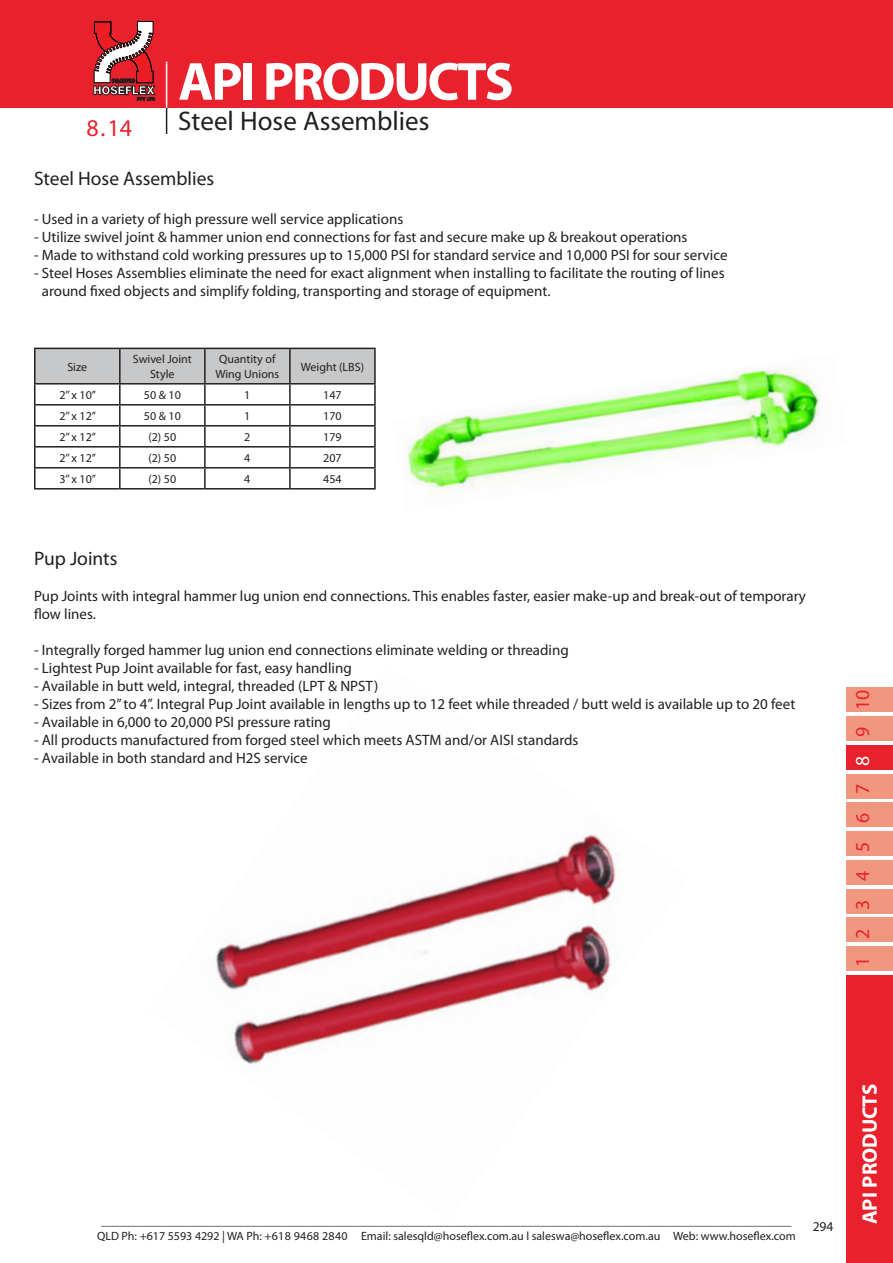
<style>
.page{position:relative;width:893px;height:1263px;background:#fff}
.page>*{position:absolute;margin:0;border:0;box-sizing:border-box;transform-origin:0 0}
.t1{font:700 54px "Myriad Pro";letter-spacing:-.045em;color:#fff}
.t2{font:27px "Myriad Pro";color:#231f20}
.t3{font:24px "Myriad Pro";color:#e8212c}
.t4{font:700 21px "Myriad Pro";color:#fff}
.t5{font:19.8px "Myriad Pro";color:#e8212c}
.t6{font:19.8px "Myriad Pro";color:#fff}
.t7{font:19.5px "Myriad Pro";color:#231f20}
.t8{font:15px/18px "Myriad Pro";color:#231f20}
.t9{font:13.5px "Myriad Pro";color:#231f20}
.t10{font:12px/14.4px "Myriad Pro";color:#231f20;text-align:center}
</style>
<div class="page">
<div style="left:0;top:0;width:893px;height:108px;background:#e8212c"></div>
<img style="left:215px;top:834px;width:401px;height:231px">
<div style="left:847px;top:918px;width:46px;height:24px;background:#f2977f"></div>
<svg style="left:166px;top:108px;width:1px;height:26px"></svg>
<hr style="left:166px;top:62px;width:1px;height:46px;background:#fff">
<div style="left:847px;top:976px;width:46px;height:287px;background:#e8212c"></div>
<div style="left:847px;top:889px;width:46px;height:24px;background:#f2977f"></div>
<div style="left:847px;top:947px;width:46px;height:24px;background:#f2977f"></div>
<div style="left:847px;top:832px;width:46px;height:24px;background:#f2977f"></div>
<div style="left:847px;top:860px;width:46px;height:24px;background:#f2977f"></div>
<div style="left:847px;top:774px;width:46px;height:24px;background:#f2977f"></div>
<div style="left:847px;top:803px;width:46px;height:24px;background:#f2977f"></div>
<div style="left:847px;top:746px;width:46px;height:24px;background:#e8212c"></div>
<svg style="left:94px;top:21px;width:61px;height:80px"></svg>
<img style="left:406px;top:368px;width:415px;height:129px">
<div style="left:36px;top:349px;width:338px;height:34px;background:#c7c8ca"></div>
<hr style="left:34px;top:348px;width:86px;height:1px;background:#231f20">
<hr style="left:34px;top:349px;width:2px;height:34px;background:#231f20">
<hr style="left:120px;top:348px;width:85px;height:1px;background:#231f20">
<hr style="left:119px;top:349px;width:2px;height:34px;background:#231f20">
<hr style="left:205px;top:348px;width:85px;height:1px;background:#231f20">
<hr style="left:204px;top:349px;width:2px;height:34px;background:#231f20">
<hr style="left:290px;top:348px;width:86px;height:1px;background:#231f20">
<hr style="left:289px;top:349px;width:2px;height:34px;background:#231f20">
<hr style="left:374px;top:349px;width:2px;height:34px;background:#231f20">
<hr style="left:34px;top:383px;width:86px;height:1px;background:#231f20">
<hr style="left:34px;top:384px;width:2px;height:20px;background:#231f20">
<hr style="left:120px;top:383px;width:85px;height:1px;background:#231f20">
<hr style="left:119px;top:384px;width:2px;height:20px;background:#231f20">
<hr style="left:205px;top:383px;width:85px;height:1px;background:#231f20">
<hr style="left:204px;top:384px;width:2px;height:20px;background:#231f20">
<hr style="left:290px;top:383px;width:86px;height:1px;background:#231f20">
<hr style="left:289px;top:384px;width:2px;height:20px;background:#231f20">
<hr style="left:374px;top:384px;width:2px;height:20px;background:#231f20">
<hr style="left:34px;top:404px;width:86px;height:1px;background:#231f20">
<hr style="left:34px;top:405px;width:2px;height:20px;background:#231f20">
<hr style="left:120px;top:404px;width:85px;height:1px;background:#231f20">
<hr style="left:119px;top:405px;width:2px;height:20px;background:#231f20">
<hr style="left:205px;top:404px;width:85px;height:1px;background:#231f20">
<hr style="left:204px;top:405px;width:2px;height:20px;background:#231f20">
<hr style="left:290px;top:404px;width:86px;height:1px;background:#231f20">
<hr style="left:289px;top:405px;width:2px;height:20px;background:#231f20">
<hr style="left:374px;top:405px;width:2px;height:20px;background:#231f20">
<hr style="left:34px;top:425px;width:86px;height:1px;background:#231f20">
<hr style="left:34px;top:426px;width:2px;height:20px;background:#231f20">
<hr style="left:120px;top:425px;width:85px;height:1px;background:#231f20">
<hr style="left:119px;top:426px;width:2px;height:20px;background:#231f20">
<hr style="left:205px;top:425px;width:85px;height:1px;background:#231f20">
<hr style="left:204px;top:426px;width:2px;height:20px;background:#231f20">
<hr style="left:290px;top:425px;width:86px;height:1px;background:#231f20">
<hr style="left:289px;top:426px;width:2px;height:20px;background:#231f20">
<hr style="left:374px;top:426px;width:2px;height:20px;background:#231f20">
<hr style="left:34px;top:446px;width:86px;height:1px;background:#231f20">
<hr style="left:34px;top:447px;width:2px;height:20px;background:#231f20">
<hr style="left:120px;top:446px;width:85px;height:1px;background:#231f20">
<hr style="left:119px;top:447px;width:2px;height:20px;background:#231f20">
<hr style="left:205px;top:446px;width:85px;height:1px;background:#231f20">
<hr style="left:204px;top:447px;width:2px;height:20px;background:#231f20">
<hr style="left:290px;top:446px;width:86px;height:1px;background:#231f20">
<hr style="left:289px;top:447px;width:2px;height:20px;background:#231f20">
<hr style="left:374px;top:447px;width:2px;height:20px;background:#231f20">
<hr style="left:34px;top:467px;width:86px;height:1px;background:#231f20">
<hr style="left:34px;top:468px;width:2px;height:20px;background:#231f20">
<hr style="left:120px;top:467px;width:85px;height:1px;background:#231f20">
<hr style="left:119px;top:468px;width:2px;height:20px;background:#231f20">
<hr style="left:205px;top:467px;width:85px;height:1px;background:#231f20">
<hr style="left:204px;top:468px;width:2px;height:20px;background:#231f20">
<hr style="left:290px;top:467px;width:86px;height:1px;background:#231f20">
<hr style="left:289px;top:468px;width:2px;height:20px;background:#231f20">
<hr style="left:374px;top:468px;width:2px;height:20px;background:#231f20">
<hr style="left:34px;top:488px;width:86px;height:1px;background:#231f20">
<hr style="left:120px;top:488px;width:85px;height:1px;background:#231f20">
<hr style="left:205px;top:488px;width:85px;height:1px;background:#231f20">
<hr style="left:290px;top:488px;width:86px;height:1px;background:#231f20">
<div style="left:847px;top:688px;width:46px;height:24px;background:#f2977f"></div>
<div style="left:847px;top:717px;width:46px;height:24px;background:#f2977f"></div>
<p class="t3" style="left:87px;top:113px;width:47px">8.14</p>
<p class="t1" style="left:178px;top:46px;width:337px">API PRODUCTS</p>
<p class="t2" style="left:178px;top:104px;width:253px">Steel Hose Assemblies</p>
<p class="t7" style="left:34px;top:166px;width:182px">Steel Hose Assemblies</p>
<p class="t8" style="left:34px;top:210px;width:371px">- Used in a variety of high pressure well service applications</p>
<p class="t8" style="left:34px;top:228px;width:655px">- Utilize swivel joint &amp; hammer union end connections for fast and secure make up &amp; breakout operations</p>
<p class="t8" style="left:34px;top:246px;width:695px">- Made to withstand cold working pressures up to 15,000 PSI for standard service and 10,000 PSI for sour service</p>
<p class="t8" style="left:34px;top:264px;width:692px">- Steel Hoses Assemblies eliminate the need for exact alignment when installing to facilitate the routing of lines</p>
<p class="t8" style="left:42px;top:282px;width:510px">around fixed objects and simplify folding, transporting and storage of equipment.</p>
<p class="t10" style="left:67px;top:359px;width:21px">Size</p>
<p class="t10" style="left:133px;top:352px;width:60px">Swivel Joint<br>Style</p>
<p class="t10" style="left:215px;top:352px;width:65px">Quantity of<br>Wing Unions</p>
<p class="t10" style="left:301px;top:359px;width:65px">Weight (LBS)</p>
<p class="t10" style="left:59px;top:387px;width:38px">2’’ x 10’’</p>
<p class="t10" style="left:144px;top:387px;width:38px">50 &amp; 10</p>
<p class="t10" style="left:244px;top:387px;width:8px">1</p>
<p class="t10" style="left:323px;top:387px;width:20px">147</p>
<p class="t10" style="left:59px;top:408px;width:38px">2’’ x 12’’</p>
<p class="t10" style="left:144px;top:408px;width:38px">50 &amp; 10</p>
<p class="t10" style="left:244px;top:408px;width:8px">1</p>
<p class="t10" style="left:323px;top:408px;width:20px">170</p>
<p class="t10" style="left:59px;top:429px;width:38px">2’’ x 12’’</p>
<p class="t10" style="left:148px;top:429px;width:29px">(2) 50</p>
<p class="t10" style="left:244px;top:429px;width:8px">2</p>
<p class="t10" style="left:323px;top:429px;width:20px">179</p>
<p class="t10" style="left:59px;top:450px;width:38px">2’’ x 12’’</p>
<p class="t10" style="left:148px;top:450px;width:29px">(2) 50</p>
<p class="t10" style="left:244px;top:450px;width:8px">4</p>
<p class="t10" style="left:323px;top:450px;width:20px">207</p>
<p class="t10" style="left:59px;top:471px;width:38px">3’’ x 10’’</p>
<p class="t10" style="left:148px;top:471px;width:29px">(2) 50</p>
<p class="t10" style="left:244px;top:471px;width:8px">4</p>
<p class="t10" style="left:323px;top:471px;width:20px">454</p>
<p class="t7" style="left:34px;top:546px;width:85px">Pup Joints</p>
<p class="t8" style="left:34px;top:587px;width:773px">Pup Joints with integral hammer lug union end connections. This enables faster, easier make-up and break-out of temporary flow lines.</p>
<p class="t8" style="left:34px;top:641px;width:536px">- Integrally forged hammer lug union end connections eliminate welding or threading</p>
<p class="t8" style="left:34px;top:659px;width:319px">- Lightest Pup Joint available for fast, easy handling</p>
<p class="t8" style="left:34px;top:677px;width:346px">- Available in butt weld, integral, threaded (LPT &amp; NPST)</p>
<p class="t8" style="left:34px;top:695px;width:763px">- Sizes from 2” to 4”. Integral Pup Joint available in lengths up to 12 feet while threaded / butt weld is available up to 20 feet</p>
<p class="t8" style="left:34px;top:713px;width:298px">- Available in 6,000 to 20,000 PSI pressure rating</p>
<p class="t8" style="left:34px;top:731px;width:546px">- All products manufactured from forged steel which meets ASTM and/or AISI standards</p>
<p class="t8" style="left:34px;top:749px;width:275px">- Available in both standard and H2S service</p>
<p class="t5" style="left:850px;top:710px;width:22px;rotate:-90deg">10</p>
<p class="t5" style="left:850px;top:737px;width:12px;rotate:-90deg">9</p>
<p class="t6" style="left:850px;top:766px;width:12px;rotate:-90deg">8</p>
<p class="t5" style="left:850px;top:794px;width:12px;rotate:-90deg">7</p>
<p class="t5" style="left:850px;top:823px;width:12px;rotate:-90deg">6</p>
<p class="t5" style="left:850px;top:852px;width:12px;rotate:-90deg">5</p>
<p class="t5" style="left:850px;top:881px;width:12px;rotate:-90deg">4</p>
<p class="t5" style="left:850px;top:910px;width:12px;rotate:-90deg">3</p>
<p class="t5" style="left:850px;top:939px;width:12px;rotate:-90deg">2</p>
<p class="t5" style="left:850px;top:967px;width:12px;rotate:-90deg">1</p>
<p class="t10" style="left:101px;top:1214px;width:692px">___________________________________________________________________________________________________________________</p>
<p class="t10" style="left:97px;top:1228px;width:700px">QLD Ph: +617 5593 4292 | WA Ph: +618 9468 2840 Email: salesqld@hoseflex.com.au l saleswa@hoseflex.com.au Web: www.hoseflex.com</p>
<p class="t9" style="left:813px;top:1218px;width:22px">294</p>
<p class="t4" style="left:856px;top:1224px;width:142px;rotate:-90deg">API PRODUCTS</p>
</div>
